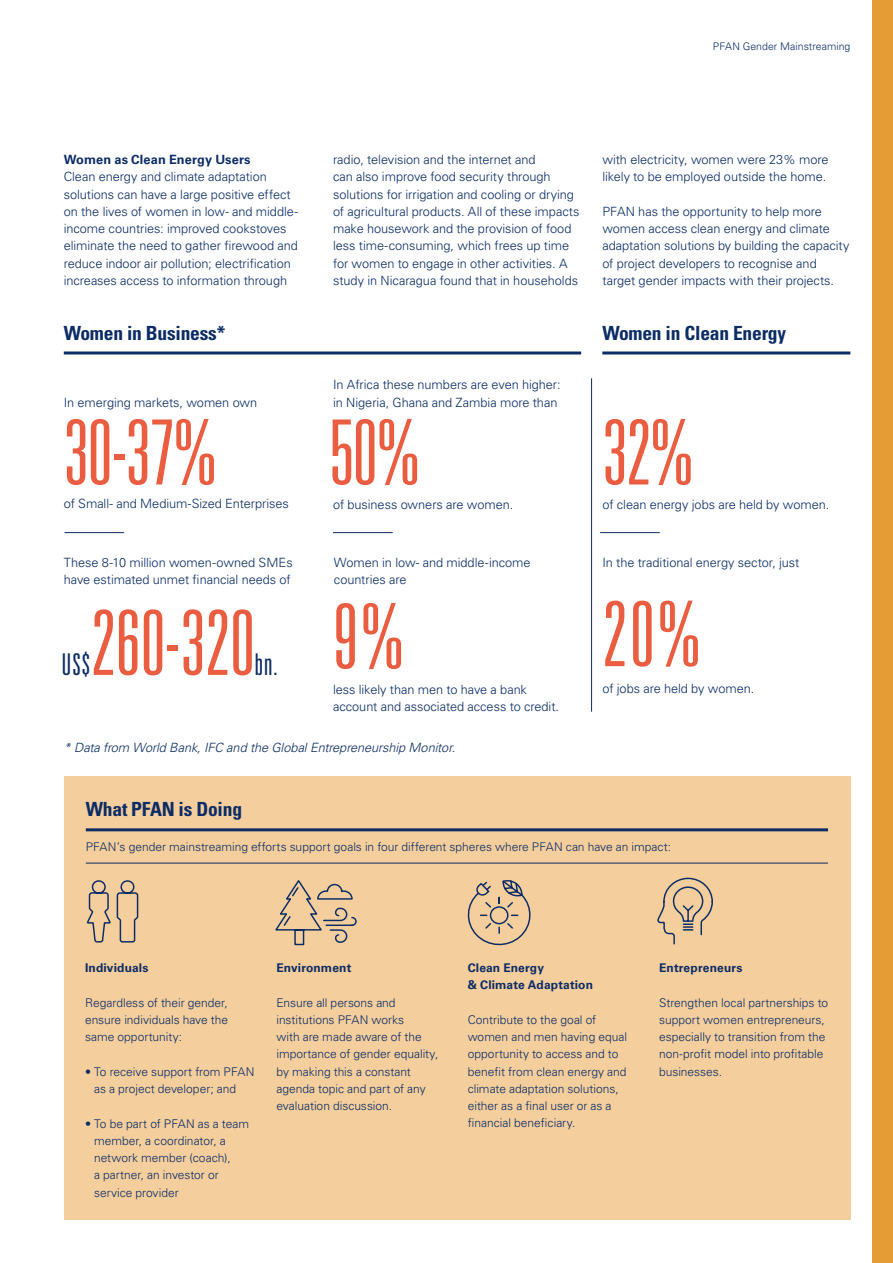
<style>
.page{position:relative;width:893px;height:1263px;background:#fff}
.page>*{position:absolute;margin:0;border:0;box-sizing:border-box;transform-origin:0 0}
.t1{font:300 ultra-condensed 90px "Univers LT Std";color:#eb5d40}
.t2{font:300 ultra-condensed 30px "Univers LT Std";color:#0c2c65}
.t3{font:700 condensed 19.5px "Univers LT Std";letter-spacing:-.01em;color:#0c2c65}
.t4{font:300 12.75px/17.2px "Univers LT Std";letter-spacing:-.005em;color:#0c2c65}
.t5{font:italic 300 12.75px "Univers LT Std";letter-spacing:-.005em;color:#0c2c65}
.t6{font:700 12.75px "Univers LT Std";letter-spacing:.01em;color:#0c2c65}
.t7{font:300 12px/17.2px "Univers LT Std";color:#0c2c65}
.t8{font:700 12px/17.2px "Univers LT Std";letter-spacing:.01em;color:#0c2c65}
.t9{font:300 10.5px "Univers LT Std";color:#0c2c65}
</style>
<div class="page">
<div style="left:64px;top:776px;width:786px;height:444px;background:#f4ce9d"></div>
<div style="left:873px;top:0;width:20px;height:1263px;background:#e59c35"></div>
<hr style="left:602px;top:351px;width:248px;height:3px;background:#0c2c65">
<hr style="left:64px;top:351px;width:517px;height:3px;background:#0c2c65">
<svg style="left:275px;top:880px;width:82px;height:66px"></svg>
<svg style="left:86px;top:880px;width:53px;height:63px"></svg>
<svg style="left:467px;top:880px;width:64px;height:66px"></svg>
<svg style="left:657px;top:877px;width:56px;height:68px"></svg>
<hr style="left:65px;top:532px;width:59px;height:1px;background:#0c2c65">
<hr style="left:333px;top:532px;width:60px;height:1px;background:#0c2c65">
<hr style="left:600px;top:532px;width:60px;height:1px;background:#0c2c65">
<hr style="left:591px;top:378px;width:1px;height:333px;background:#0c2c65">
<hr style="left:86px;top:863px;width:742px;height:1px;background:#0c2c65">
<hr style="left:86px;top:828px;width:742px;height:3px;background:#0c2c65">
<p class="t9" style="left:713px;top:40px;width:139px">PFAN Gender Mainstreaming</p>
<p class="t6" style="left:64px;top:152px;width:188px">Women as Clean Energy Users</p>
<p class="t4" style="left:64px;top:168px;width:236px">Clean energy and climate adaptation solutions can have a large positive effect on the lives of women in low- and middle&shy;income countries: improved cookstoves eliminate the need to gather firewood and reduce indoor air pollution; electrification increases access to information through</p>
<h3 class="t3" style="left:64px;top:321px;width:163px">Women in Business*</h3>
<p class="t4" style="left:64px;top:393px;width:195px">In emerging markets, women own</p>
<h1 class="t1" style="left:64px;top:406px;width:155px">30-37%</h1>
<p class="t4" style="left:64px;top:495px;width:226px">of Small- and Medium-Sized Enterprises</p>
<p class="t4" style="left:64px;top:554px;width:231px">These 8-10 million women-owned SMEs have estimated unmet financial needs of</p>
<h1 class="t1" style="left:91px;top:596px;width:165px">260-320</h1>
<h2 class="t2" style="left:62px;top:649px;width:30px">US$</h2>
<h2 class="t2" style="left:255px;top:649px;width:24px">bn.</h2>
<p class="t4" style="left:333px;top:151px;width:248px">radio, television and the internet and<br>can also improve food security through solutions for irrigation and cooling or drying of agricultural products. All of these impacts make housework and the provision of food less time-consuming, which frees up time for women to engage in other activities. A study in Nicaragua found that in households</p>
<p class="t4" style="left:602px;top:151px;width:228px">with electricity, women were 23% more likely to be employed outside the home.</p>
<p class="t4" style="left:602px;top:203px;width:249px">PFAN has the opportunity to help more women access clean energy and climate adaptation solutions by building the capacity of project developers to recognise and target gender impacts with their projects.</p>
<p class="t4" style="left:333px;top:376px;width:229px">In Africa these numbers are even higher: in Nigeria, Ghana and Zambia more than</p>
<h1 class="t1" style="left:329px;top:406px;width:93px">50%</h1>
<p class="t4" style="left:333px;top:496px;width:182px">of business owners are women.</p>
<p class="t4" style="left:334px;top:554px;width:198px">Women in low- and middle-income countries are</p>
<h1 class="t1" style="left:333px;top:590px;width:72px">9%</h1>
<p class="t4" style="left:333px;top:680px;width:228px">less likely than men to have a bank account and associated access to credit.</p>
<h3 class="t3" style="left:602px;top:321px;width:185px">Women in Clean Energy</h3>
<h1 class="t1" style="left:602px;top:406px;width:93px">32%</h1>
<p class="t4" style="left:602px;top:496px;width:228px">of clean energy jobs are held by women.</p>
<p class="t4" style="left:602px;top:554px;width:199px">In the traditional energy sector, just</p>
<h1 class="t1" style="left:602px;top:587px;width:100px">20%</h1>
<p class="t4" style="left:602px;top:679px;width:153px">of jobs are held by women.</p>
<p class="t5" style="left:64px;top:739px;width:393px">* Data from World Bank, IFC and the Global Entrepreneurship Monitor.</p>
<h3 class="t3" style="left:86px;top:797px;width:158px">What PFAN is Doing</h3>
<p class="t7" style="left:86px;top:838px;width:587px">PFAN’s gender mainstreaming efforts support goals in four different spheres where PFAN can have an impact:</p>
<p class="t8" style="left:85px;top:959px;width:65px">Individuals</p>
<p class="t7" style="left:85px;top:994px;width:145px;text-align:justify">Regardless of their gender, ensure individuals have the same opportunity:</p>
<p class="t7" style="left:94px;top:1063px;width:162px;text-indent:-9px">• To receive support from PFAN as a project developer; and</p>
<p class="t7" style="left:94px;top:1115px;width:156px;text-indent:-9px">• To be part of PFAN as a team member, a coordinator, a network member (coach),<br>a partner, an investor or service provider</p>
<p class="t8" style="left:276px;top:959px;width:76px">Environment</p>
<p class="t7" style="left:276px;top:994px;width:163px">Ensure all persons and institutions PFAN works<br>with are made aware of the importance of gender equality, by making this a constant agenda topic and part of any evaluation discussion.</p>
<p class="t8" style="left:468px;top:959px;width:127px">Clean Energy<br>&amp; Climate Adaptation</p>
<p class="t7" style="left:468px;top:1011px;width:161px">Contribute to the goal of women and men having equal opportunity to access and to benefit from clean energy and climate adaptation solutions, either as a final user or as a financial beneficiary.</p>
<p class="t8" style="left:659px;top:959px;width:85px">Entrepreneurs</p>
<p class="t7" style="left:659px;top:994px;width:171px">Strengthen local partnerships to support women entrepreneurs, especially to transition from the non-profit model into profitable businesses.</p>
</div>
